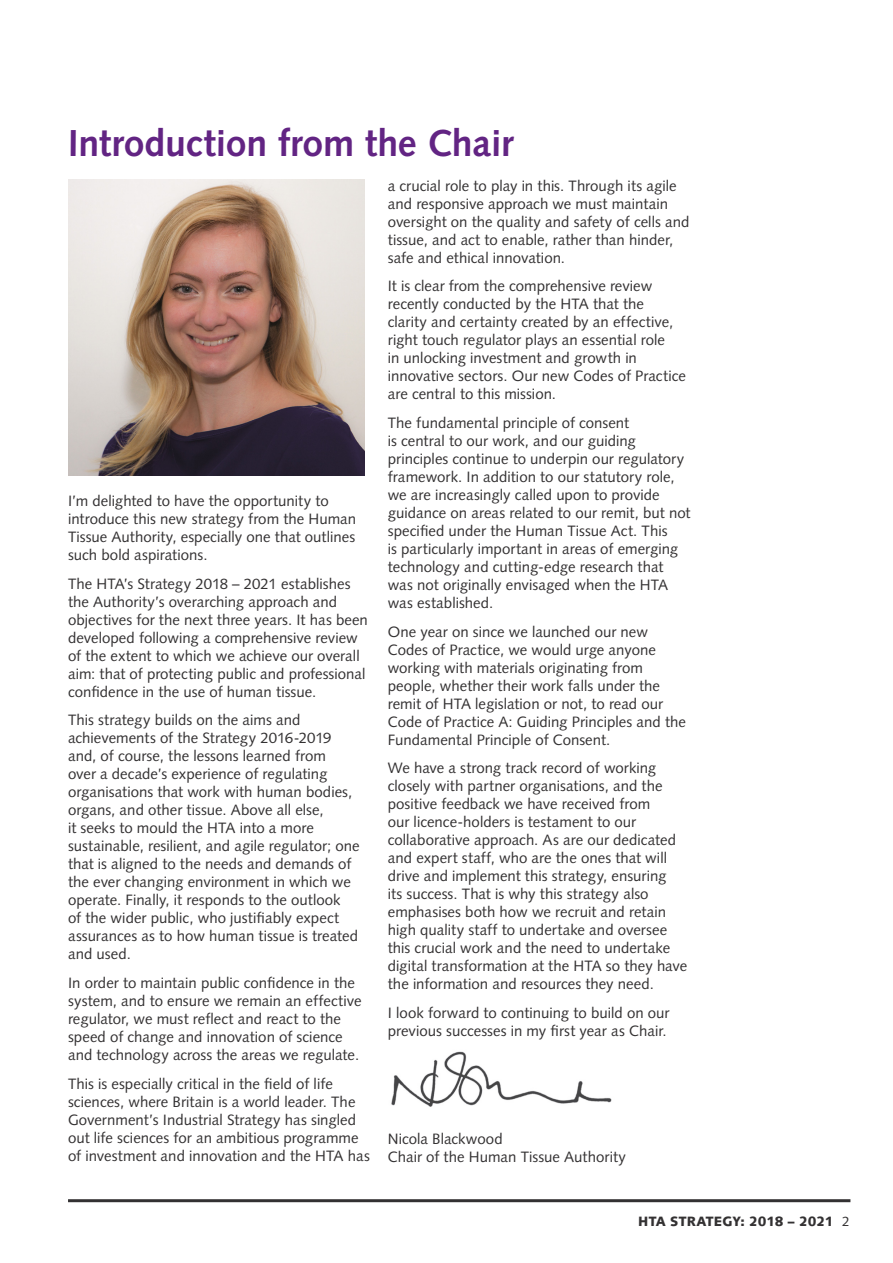
<style>
.page{position:relative;width:893px;height:1263px;background:#fff}
.page>*{position:absolute;margin:0;border:0;box-sizing:border-box;transform-origin:0 0}
.Page_title{font:700 37.5px "Syntax LT Std";letter-spacing:-.005em;color:#622483}
.t1{font:15px/18px "Syntax LT Std";color:#333132}
.Every_page_doc_title{font:900 13.5px "Syntax LT Std";letter-spacing:-.005em;color:#333132}
.s1{font-weight:400}
</style>
<div class="page">
<img style="left:68px;top:179px;width:296px;height:296px">
<img style="left:391px;top:1051px;width:221px;height:56px">
<hr style="left:68px;top:1199px;width:782px;height:3px;background:#333132">
<p class="Page_title" style="left:68px;top:121px;width:447px">Introduction from the Chair</p>
<p class="t1" style="left:68px;top:492px;width:290px">I’m delighted to have the opportunity to introduce this new strategy from the Human Tissue Authority, especially one that outlines such bold aspirations.</p>
<p class="t1" style="left:68px;top:575px;width:301px">The HTA’s Strategy 2018 – 2021 establishes the Authority’s overarching approach and objectives for the next three years. It has been developed following a comprehensive review of the extent to which we achieve our overall aim: that of protecting public and professional confidence in the use of human tissue.</p>
<p class="t1" style="left:68px;top:711px;width:293px">This strategy builds on the aims and achievements of the Strategy 2016-2019 and, of course, the lessons learned from<br>over a decade’s experience of regulating organisations that work with human bodies, organs, and other tissue. Above all else,<br>it seeks to mould the HTA into a more sustainable, resilient, and agile regulator; one that is aligned to the needs and demands of the ever changing environment in which we operate. Finally, it responds to the outlook<br>of the wider public, who justifiably expect assurances as to how human tissue is treated and used.</p>
<p class="t1" style="left:68px;top:974px;width:295px">In order to maintain public confidence in the system, and to ensure we remain an effective regulator, we must reflect and react to the speed of change and innovation of science and technology across the areas we regulate.</p>
<p class="t1" style="left:68px;top:1074px;width:303px">This is especially critical in the field of life sciences, where Britain is a world leader. The Government’s Industrial Strategy has singled out life sciences for an ambitious programme of investment and innovation and the HTA has</p>
<p class="t1" style="left:388px;top:176px;width:303px">a crucial role to play in this. Through its agile and responsive approach we must maintain oversight on the quality and safety of cells and tissue, and act to enable, rather than hinder, safe and ethical innovation.</p>
<p class="t1" style="left:388px;top:277px;width:300px">It is clear from the comprehensive review recently conducted by the HTA that the clarity and certainty created by an effective, right touch regulator plays an essential role<br>in unlocking investment and growth in innovative sectors. Our new Codes of Practice are central to this mission.</p>
<p class="t1" style="left:388px;top:414px;width:304px">The fundamental principle of consent<br>is central to our work, and our guiding principles continue to underpin our regulatory framework. In addition to our statutory role, we are increasingly called upon to provide guidance on areas related to our remit, but not specified under the Human Tissue Act. This<br>is particularly important in areas of emerging technology and cutting-edge research that was not originally envisaged when the HTA was established.</p>
<p class="t1" style="left:388px;top:622px;width:300px">One year on since we launched our new Codes of Practice, we would urge anyone working with materials originating from people, whether their work falls under the remit of HTA legislation or not, to read our Code of Practice A: Guiding Principles and the Fundamental Principle of Consent.</p>
<p class="t1" style="left:388px;top:759px;width:301px">We have a strong track record of working closely with partner organisations, and the positive feedback we have received from<br>our licence-holders is testament to our collaborative approach. As are our dedicated and expert staff, who are the ones that will drive and implement this strategy, ensuring<br>its success. That is why this strategy also emphasises both how we recruit and retain high quality staff to undertake and oversee this crucial work and the need to undertake digital transformation at the HTA so they have the information and resources they need.</p>
<p class="t1" style="left:388px;top:1004px;width:283px">I look forward to continuing to build on our previous successes in my first year as Chair.</p>
<p class="t1" style="left:388px;top:1130px;width:116px">Nicola Blackwood</p>
<p class="t1" style="left:388px;top:1148px;width:240px">Chair of the Human Tissue Authority</p>
<p class="Every_page_doc_title" style="left:638px;top:1214px;width:213px">HTA STRATEGY: 2018 – 2021 <span class="s1">2</span></p>
</div>
